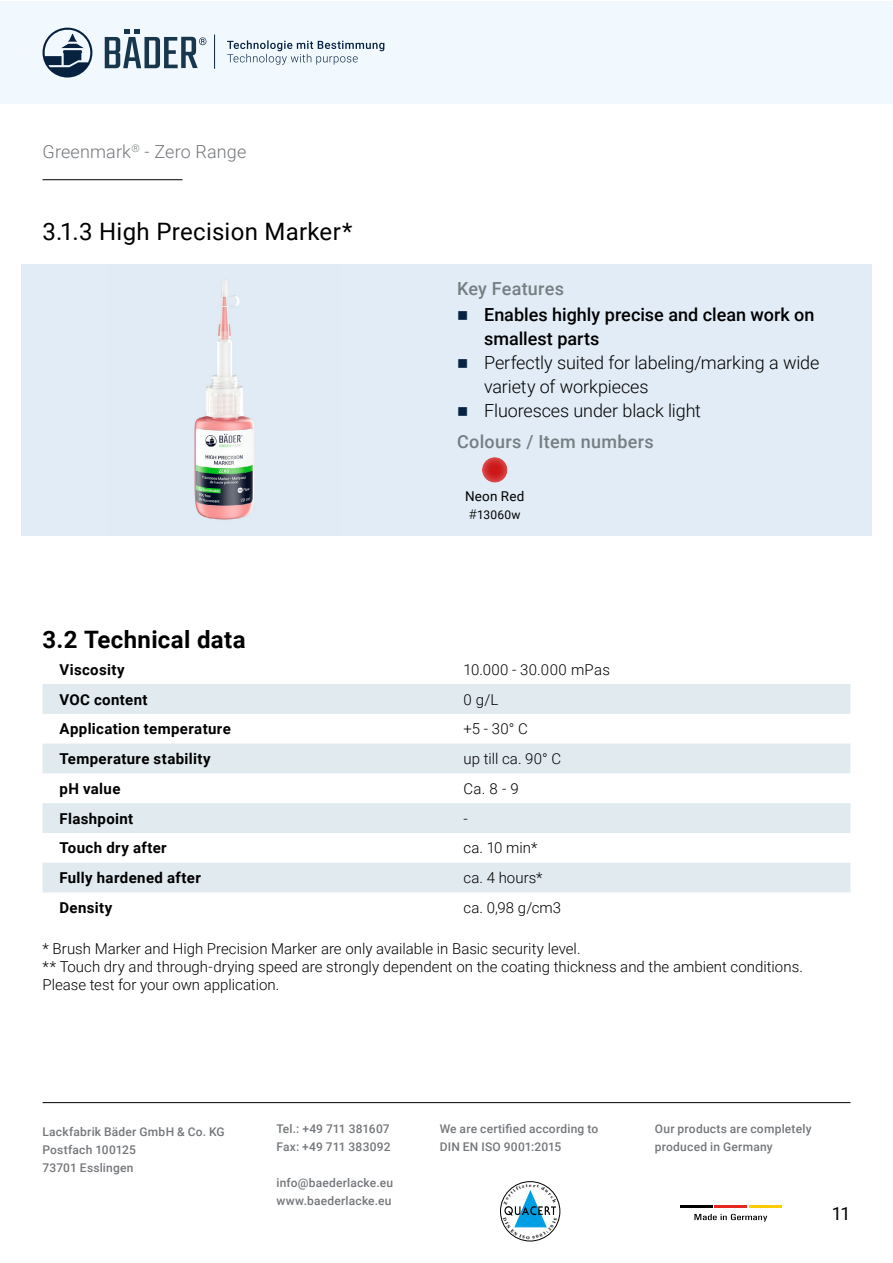
<style>
.page{position:relative;width:893px;height:1263px;background:#fff}
.page>*{position:absolute;margin:0;border:0;box-sizing:border-box;transform-origin:0 0}
.t1{font:24px "Roboto";letter-spacing:.01em;color:#000}
.t2{font:700 24px "Roboto";letter-spacing:.015em;color:#000}
.t3{font:300 18px/24px "Roboto";letter-spacing:-.01em;color:#000}
.t4{font:500 18px/24px "Roboto";color:#000}
.t5{font:500 18px "Roboto";letter-spacing:.015em;color:#757e83}
.t6{font:300 18px "Roboto";letter-spacing:.01em;color:#74777b}
.t7{font:18px "Roboto";color:#000}
.t8{font:300 15px/18px "Roboto";color:#000}
.t9{font:700 15px "Roboto";letter-spacing:.025em;color:#000}
.t10{font:300 15px "Roboto";letter-spacing:.02em;color:#000}
.t11{font:13.5px "Roboto";letter-spacing:.015em;color:#000}
.t12{font:500 12px/18px "Roboto";letter-spacing:.02em;color:#74777b}
.t13{font:12px "Roboto";letter-spacing:.02em;color:#000}
.s1{font-weight:300;font-size:13.5px}
</style>
<div class="page">
<svg style="left:694px;top:1214px;width:73px;height:8px"></svg>
<hr style="left:680px;top:1205px;width:32px;height:3px;background:#000">
<hr style="left:715px;top:1205px;width:32px;height:3px;background:#e52621">
<hr style="left:749px;top:1205px;width:33px;height:3px;background:#ffcc05">
<div style="left:500px;top:1181px;width:60px;height:60px;border:1px solid #000;border-radius:50%"></div>
<hr style="left:43px;top:1102px;width:807px;height:1px;background:#000">
<div style="left:0;top:1px;width:893px;height:103px;background:#f2f9fe"></div>
<svg style="left:227px;top:40px;width:157px;height:25px"></svg>
<svg style="left:105px;top:30px;width:101px;height:38px"></svg>
<svg style="left:43px;top:28px;width:49px;height:50px"></svg>
<hr style="left:214px;top:35px;width:1px;height:34px;background:#072241">
<svg style="left:43px;top:684px;width:807px;height:208px;fill:#e0eaef"></svg>
<div style="left:21px;top:264px;width:851px;height:272px;background:#e1ecf6"></div>
<img style="left:194px;top:279px;width:60px;height:241px">
<div style="left:469px;top:445px;width:52px;height:38px;background:#fff;opacity:.5"></div>
<hr style="left:43px;top:179px;width:140px;height:1px;background:#000">
<svg style="left:503px;top:1183px;width:54px;height:56px"></svg>
<p class="t6" style="left:43px;top:139px;width:205px">Greenmark<sup>®</sup> - Zero Range</p>
<h1 class="t1" style="left:43px;top:215px;width:311px">3.1.3 High Precision Marker*</h1>
<p class="t5" style="left:457px;top:276px;width:108px">Key Features</p>
<p class="t4" style="left:484px;top:302px;width:332px">Enables highly precise and clean work on smallest parts</p>
<p class="t3" style="left:484px;top:350px;width:337px">Perfectly suited for labeling/marking a wide variety of workpieces<br>Fluoresces under black light</p>
<p class="t5" style="left:457px;top:429px;width:198px">Colours / Item numbers</p>
<p class="t11" style="left:465px;top:486px;width:61px">Neon Red</p>
<p class="t13" style="left:469px;top:506px;width:53px"><span class="s1">#</span>13060w</p>
<h1 class="t2" style="left:43px;top:623px;width:205px">3.2 Technical data</h1>
<p class="t9" style="left:60px;top:659px;width:67px">Viscosity</p>
<p class="t10" style="left:463px;top:659px;width:148px">10.000 - 30.000 mPas</p>
<p class="t9" style="left:60px;top:689px;width:90px">VOC content</p>
<p class="t8" style="left:463px;top:690px;width:36px">0 g/L</p>
<p class="t9" style="left:60px;top:718px;width:173px">Application temperature</p>
<p class="t8" style="left:463px;top:719px;width:66px">+5 - 30° C</p>
<p class="t9" style="left:60px;top:748px;width:153px">Temperature stability</p>
<p class="t8" style="left:463px;top:749px;width:99px">up till ca. 90° C</p>
<p class="t9" style="left:60px;top:778px;width:62px">pH value</p>
<p class="t8" style="left:463px;top:779px;width:57px">Ca. 8 - 9</p>
<p class="t9" style="left:60px;top:808px;width:75px">Flashpoint</p>
<p class="t8" style="left:463px;top:809px;width:6px">-</p>
<p class="t9" style="left:60px;top:837px;width:109px">Touch dry after</p>
<p class="t8" style="left:463px;top:838px;width:75px">ca. 10 min*</p>
<p class="t9" style="left:60px;top:867px;width:143px">Fully hardened after</p>
<p class="t8" style="left:463px;top:868px;width:81px">ca. 4 hours*</p>
<p class="t9" style="left:60px;top:897px;width:54px">Density</p>
<p class="t8" style="left:463px;top:898px;width:99px">ca. 0,98 g/cm3</p>
<p class="t8" style="left:43px;top:939px;width:762px">* Brush Marker and High Precision Marker are only available in Basic security level.<br>** Touch dry and through-drying speed are strongly dependent on the coating thickness and the ambient conditions.<br>Please test for your own application.</p>
<p class="t12" style="left:43px;top:1122px;width:184px">Lackfabrik Bäder GmbH &amp; Co. KG<br>Postfach 100125<br>73701 Esslingen</p>
<p class="t12" style="left:440px;top:1119px;width:160px">We are certified according to<br>DIN EN ISO 9001:2015</p>
<p class="t12" style="left:655px;top:1119px;width:158px">Our products are completely produced in Germany</p>
<p class="t12" style="left:276px;top:1119px;width:116px">Tel.: +49 711 381607<br>Fax: +49 711 383092</p>
<p class="t12" style="left:276px;top:1173px;width:118px">info@baederlacke.eu www.baederlacke.eu</p>
<p class="t7" style="left:832px;top:1201px;width:20px">11</p>
</div>
